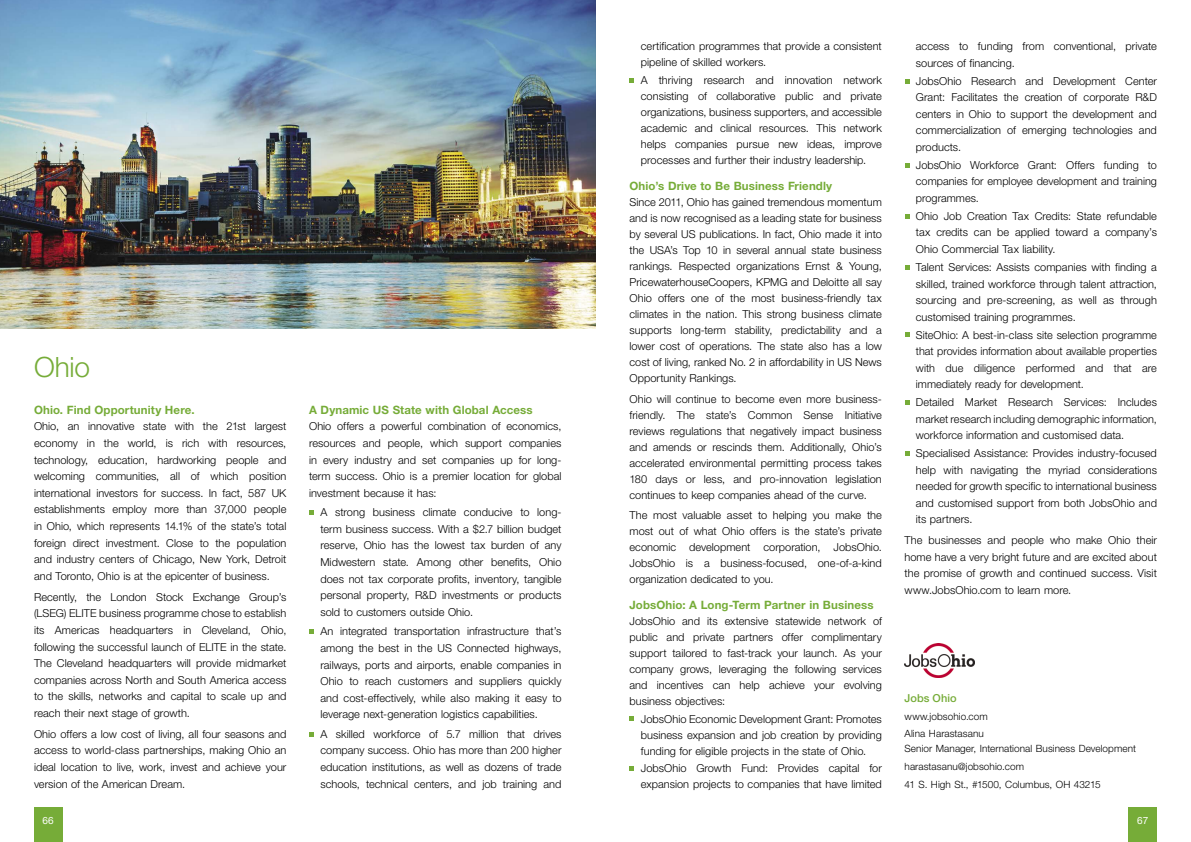
<style>
.page{position:relative;width:1191px;height:842px;background:#fff}
.page>*{position:absolute;margin:0;border:0;box-sizing:border-box;transform-origin:0 0}
.t1{font:300 28px "Helvetica Neue";color:#76ac38}
.t2{font:700 11.5px "Helvetica Neue";letter-spacing:.01em;color:#76ac38}
.t3{font:300 11px/16.6px "Helvetica Neue";color:#000;text-align:justify}
.t4{font:500 11px "Helvetica Neue";color:#76ac38}
.t5{font:300 10px/15px "Helvetica Neue";letter-spacing:.005em;color:#000}
.t6{font:10px "Helvetica Neue";color:#fff}
</style>
<div class="page">
<div style="left:34px;top:808px;width:28px;height:34px;background:#76ac38"></div>
<img style="left:0;top:0;width:595px;height:329px">
<svg style="left:309px;top:510px;width:5px;height:5px"></svg>
<svg style="left:309px;top:629px;width:5px;height:5px"></svg>
<svg style="left:309px;top:732px;width:5px;height:4px"></svg>
<svg style="left:629px;top:78px;width:5px;height:5px"></svg>
<svg style="left:629px;top:716px;width:5px;height:5px"></svg>
<svg style="left:629px;top:766px;width:5px;height:5px"></svg>
<svg style="left:905px;top:79px;width:4px;height:4px"></svg>
<svg style="left:905px;top:163px;width:4px;height:5px"></svg>
<svg style="left:905px;top:214px;width:4px;height:5px"></svg>
<svg style="left:905px;top:265px;width:4px;height:5px"></svg>
<svg style="left:905px;top:332px;width:4px;height:5px"></svg>
<svg style="left:905px;top:400px;width:4px;height:5px"></svg>
<svg style="left:905px;top:451px;width:4px;height:5px"></svg>
<img style="left:904px;top:643px;width:70px;height:35px">
<div style="left:1128px;top:808px;width:29px;height:34px;background:#76ac38"></div>
<p class="t1" style="left:34px;top:350px;width:58px">Ohio</p>
<p class="t2" style="left:34px;top:402px;width:162px">Ohio. Find Opportunity Here.</p>
<p class="t3" style="left:34px;top:418px;width:254px">Ohio, an innovative state with the 21st largest economy in the world, is rich with resources, technology, education, hardworking people and welcoming communities, all of which position international investors for success. In fact, 587 UK establishments employ more than 37,000 people in Ohio, which represents 14.1% of the state’s total foreign direct investment. Close to the population and industry centers of Chicago, New York, Detroit and Toronto, Ohio is at the epicenter of business.</p>
<p class="t3" style="left:34px;top:588px;width:254px">Recently, the London Stock Exchange Group’s (LSEG) ELITE business programme chose to establish its Americas headquarters in Cleveland, Ohio, following the successful launch of ELITE in the state.<br>The Cleveland headquarters will provide midmarket companies across North and South America access to the skills, networks and capital to scale up and reach their next stage of growth.</p>
<p class="t3" style="left:34px;top:725px;width:254px">Ohio offers a low cost of living, all four seasons and access to world-class partnerships, making Ohio an ideal location to live, work, invest and achieve your version of the American Dream.</p>
<p class="t6" style="left:43px;top:814px;width:13px">66</p>
<p class="t2" style="left:309px;top:402px;width:225px">A Dynamic US State with Global Access</p>
<p class="t3" style="left:309px;top:418px;width:254px">Ohio offers a powerful combination of economics, resources and people, which support companies in every industry and set companies up for long&shy;term success. Ohio is a premier location for global investment because it has:</p>
<p class="t3" style="left:320px;top:504px;width:242px">A strong business climate conducive to long&shy;term business success. With a $2.7 billion budget reserve, Ohio has the lowest tax burden of any Midwestern state. Among other benefits, Ohio does not tax corporate profits, inventory, tangible personal property, R&amp;D investments or products sold to customers outside Ohio.</p>
<p class="t3" style="left:320px;top:623px;width:242px">An integrated transportation infrastructure that’s among the best in the US Connected highways, railways, ports and airports, enable companies in Ohio to reach customers and suppliers quickly and cost-effectively, while also making it easy to leverage next-generation logistics capabilities.</p>
<p class="t3" style="left:320px;top:725px;width:242px">A skilled workforce of 5.7 million that drives company success. Ohio has more than 200 higher education institutions, as well as dozens of trade schools, technical centers, and job training and</p>
<p class="t3" style="left:641px;top:38px;width:242px;line-height:16px">certification programmes that provide a consistent pipeline of skilled workers.</p>
<p class="t3" style="left:641px;top:72px;width:242px;line-height:16px">A thriving research and innovation network consisting of collaborative public and private organizations, business supporters, and accessible academic and clinical resources. This network helps companies pursue new ideas, improve processes and further their industry leadership.</p>
<p class="t2" style="left:629px;top:179px;width:204px">Ohio’s Drive to Be Business Friendly</p>
<p class="t3" style="left:629px;top:194px;width:254px;line-height:16px">Since 2011, Ohio has gained tremendous momentum and is now recognised as a leading state for business by several US publications. In fact, Ohio made it into the USA’s Top 10 in several annual state business rankings. Respected organizations Ernst &amp; Young, PricewaterhouseCoopers, KPMG and Deloitte all say Ohio offers one of the most business-friendly tax climates in the nation. This strong business climate supports long-term stability, predictability and a lower cost of operations. The state also has a low cost of living, ranked No. 2 in affordability in US News Opportunity Rankings.</p>
<p class="t3" style="left:629px;top:390px;width:254px;line-height:16px">Ohio will continue to become even more business&shy;friendly. The state’s Common Sense Initiative reviews regulations that negatively impact business and amends or rescinds them. Additionally, Ohio’s accelerated environmental permitting process takes 180 days or less, and pro-innovation legislation continues to keep companies ahead of the curve.</p>
<p class="t3" style="left:629px;top:507px;width:254px;line-height:16px">The most valuable asset to helping you make the most out of what Ohio offers is the state’s private economic development corporation, JobsOhio.<br>JobsOhio is a business-focused, one-of-a-kind organization dedicated to you.</p>
<p class="t2" style="left:629px;top:598px;width:245px">JobsOhio: A Long-Term Partner in Business</p>
<p class="t3" style="left:629px;top:613px;width:254px;line-height:16px">JobsOhio and its extensive statewide network of public and private partners offer complimentary support tailored to fast-track your launch. As your company grows, leveraging the following services and incentives can help achieve your evolving business objectives:</p>
<p class="t3" style="left:641px;top:710px;width:242px;line-height:16px">JobsOhio Economic Development Grant: Promotes business expansion and job creation by providing funding for eligible projects in the state of Ohio.</p>
<p class="t3" style="left:641px;top:760px;width:242px;line-height:16px">JobsOhio Growth Fund: Provides capital for expansion projects to companies that have limited</p>
<p class="t3" style="left:916px;top:38px;width:242px">access to funding from conventional, private sources of financing.</p>
<p class="t3" style="left:916px;top:72px;width:242px">JobsOhio Research and Development Center Grant: Facilitates the creation of corporate R&amp;D centers in Ohio to support the development and commercialization of emerging technologies and products.</p>
<p class="t3" style="left:916px;top:157px;width:242px">JobsOhio Workforce Grant: Offers funding to companies for employee development and training programmes.</p>
<p class="t3" style="left:916px;top:208px;width:242px">Ohio Job Creation Tax Credits: State refundable tax credits can be applied toward a company’s Ohio Commercial Tax liability.</p>
<p class="t3" style="left:916px;top:259px;width:242px">Talent Services: Assists companies with finding a skilled, trained workforce through talent attraction, sourcing and pre-screening, as well as through customised training programmes.</p>
<p class="t3" style="left:916px;top:326px;width:242px">SiteOhio: A best-in-class site selection programme that provides information about available properties with due diligence performed and that are immediately ready for development.</p>
<p class="t3" style="left:916px;top:394px;width:242px">Detailed Market Research Services: Includes market research including demographic information, workforce information and customised data.</p>
<p class="t3" style="left:916px;top:445px;width:242px">Specialised Assistance: Provides industry-focused help with navigating the myriad considerations needed for growth specific to international business and customised support from both JobsOhio and its partners.</p>
<p class="t3" style="left:904px;top:532px;width:254px">The businesses and people who make Ohio their home have a very bright future and are excited about the promise of growth and continued success. Visit www.JobsOhio.com to learn more.</p>
<p class="t4" style="left:904px;top:691px;width:53px">Jobs Ohio</p>
<p class="t5" style="left:904px;top:708px;width:85px">www.jobsohio.com</p>
<p class="t5" style="left:904px;top:726px;width:233px">Alina Harastasanu<br>Senior Manager, International Business Development</p>
<p class="t5" style="left:904px;top:759px;width:121px">harastasanu@jobsohio.com</p>
<p class="t5" style="left:904px;top:777px;width:198px">41 S. High St., #1500, Columbus, OH 43215</p>
<p class="t6" style="left:1137px;top:814px;width:13px">67</p>
</div>
